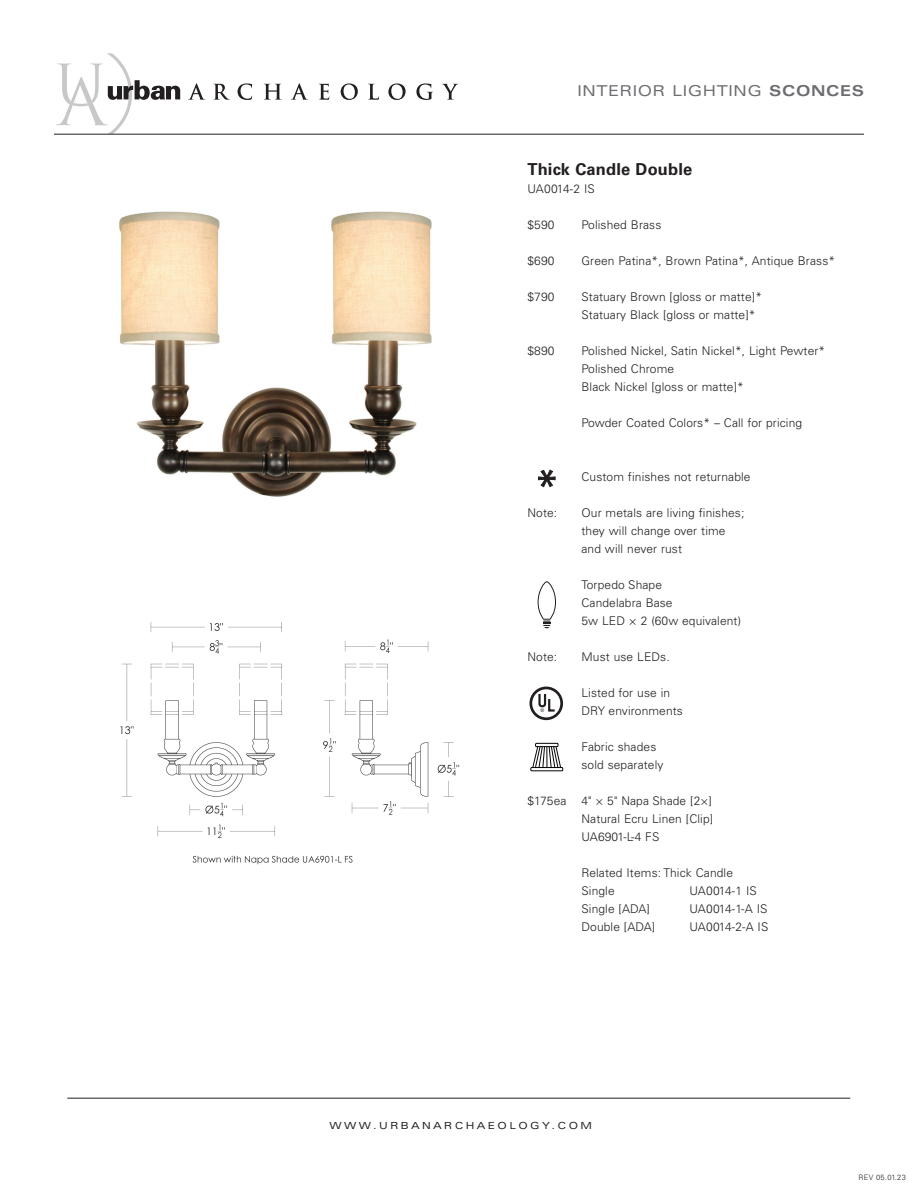
<style>
.page{position:relative;width:918px;height:1188px;background:#fff}
.page>*{position:absolute;margin:0;border:0;box-sizing:border-box;transform-origin:0 0}
.t1{font:700 16.5px "Univers LT Pro 65";letter-spacing:.01em;color:#231f20}
.t2{font:expanded 15px "Univers LT Pro";letter-spacing:.04em;color:#6c6d70}
.t3{font:300 12px/18px "Univers LT Pro 45";letter-spacing:.01em;color:#231f20}
.t4{font:expanded 9.75px "Univers LT Pro";letter-spacing:.25em;color:#231f20}
.t5{font:300 7.5px "Univers LT Pro 45";letter-spacing:.04em;color:#231f20}
.s1{font-weight:700}
</style>
<div class="page">
<svg style="left:188px;top:83px;width:17px;height:17px"></svg>
<svg style="left:213px;top:84px;width:17px;height:16px"></svg>
<svg style="left:238px;top:83px;width:14px;height:17px"></svg>
<svg style="left:264px;top:84px;width:18px;height:16px"></svg>
<svg style="left:291px;top:83px;width:17px;height:17px"></svg>
<svg style="left:319px;top:84px;width:10px;height:16px"></svg>
<svg style="left:341px;top:83px;width:17px;height:17px"></svg>
<svg style="left:368px;top:84px;width:11px;height:16px"></svg>
<svg style="left:388px;top:83px;width:18px;height:17px"></svg>
<svg style="left:416px;top:83px;width:17px;height:17px"></svg>
<svg style="left:442px;top:84px;width:16px;height:16px"></svg>
<svg style="left:54px;top:53px;width:126px;height:81px"></svg>
<hr style="left:54px;top:134px;width:810px;height:1px;background:#231f20">
<hr style="left:67px;top:1098px;width:783px;height:1px;background:#231f20">
<img style="left:120px;top:622px;width:340px;height:243px">
<img style="left:119px;top:211px;width:313px;height:286px">
<svg style="left:538px;top:470px;width:17px;height:17px"></svg>
<div style="left:535px;top:743px;width:23px;height:4px;border:1px solid #040503"></div>
<div style="left:531px;top:767px;width:32px;height:4px;border:1px solid #040503"></div>
<svg style="left:532px;top:746px;width:29px;height:22px"></svg>
<svg style="left:529px;top:687px;width:34px;height:33px"></svg>
<svg style="left:538px;top:581px;width:18px;height:47px"></svg>
<p class="t2" style="left:578px;top:82px;width:288px">INTERIOR LIGHTING <span class="s1">SCONCES</span></p>
<h1 class="t1" style="left:527px;top:158px;width:166px">Thick Candle Double</h1>
<p class="t3" style="left:527px;top:180px;width:69px">UA0014-2 IS</p>
<p class="t3" style="left:527px;top:216px;width:29px">$590</p>
<p class="t3" style="left:581px;top:216px;width:81px">Polished Brass</p>
<p class="t3" style="left:527px;top:252px;width:29px">$690</p>
<p class="t3" style="left:581px;top:252px;width:255px">Green Patina*, Brown Patina*, Antique Brass*</p>
<p class="t3" style="left:527px;top:288px;width:29px">$790</p>
<p class="t3" style="left:581px;top:288px;width:182px">Statuary Brown [gloss or matte]*<br>Statuary Black [gloss or matte]*</p>
<p class="t3" style="left:527px;top:342px;width:29px">$890</p>
<p class="t3" style="left:581px;top:342px;width:245px">Polished Nickel, Satin Nickel*, Light Pewter*<br>Polished Chrome<br>Black Nickel [gloss or matte]*</p>
<p class="t3" style="left:581px;top:414px;width:222px">Powder Coated Colors* – Call for pricing</p>
<p class="t3" style="left:581px;top:468px;width:171px">Custom finishes not returnable</p>
<p class="t3" style="left:527px;top:504px;width:31px">Note:</p>
<p class="t3" style="left:581px;top:504px;width:164px">Our metals are living finishes; they will change over time and will never rust</p>
<p class="t3" style="left:581px;top:576px;width:161px">Torpedo Shape<br>Candelabra Base<br>5w LED × 2 (60w equivalent)</p>
<p class="t3" style="left:527px;top:648px;width:31px">Note:</p>
<p class="t3" style="left:581px;top:648px;width:90px">Must use LEDs.</p>
<p class="t3" style="left:581px;top:684px;width:103px">Listed for use in<br>DRY environments</p>
<p class="t3" style="left:581px;top:738px;width:84px">Fabric shades sold separately</p>
<p class="t3" style="left:581px;top:792px;width:133px;text-align:justify;text-indent:-54px">$175ea 4" × 5" Napa Shade [2×] Natural Ecru Linen [Clip] UA6901-L-4 FS</p>
<p class="t3" style="left:581px;top:864px;width:153px">Related Items: Thick Candle<br>Single</p>
<p class="t3" style="left:689px;top:882px;width:69px">UA0014-1 IS</p>
<p class="t3" style="left:581px;top:900px;width:70px">Single [ADA]</p>
<p class="t3" style="left:689px;top:900px;width:80px">UA0014-1-A IS</p>
<p class="t3" style="left:581px;top:918px;width:75px">Double [ADA]</p>
<p class="t3" style="left:689px;top:918px;width:80px">UA0014-2-A IS</p>
<p class="t4" style="left:329px;top:1120px;width:264px">WWW.URBANARCHAEOLOGY.COM</p>
<p class="t5" style="left:859px;top:1172px;width:49px">REV 05.01.23</p>
</div>
